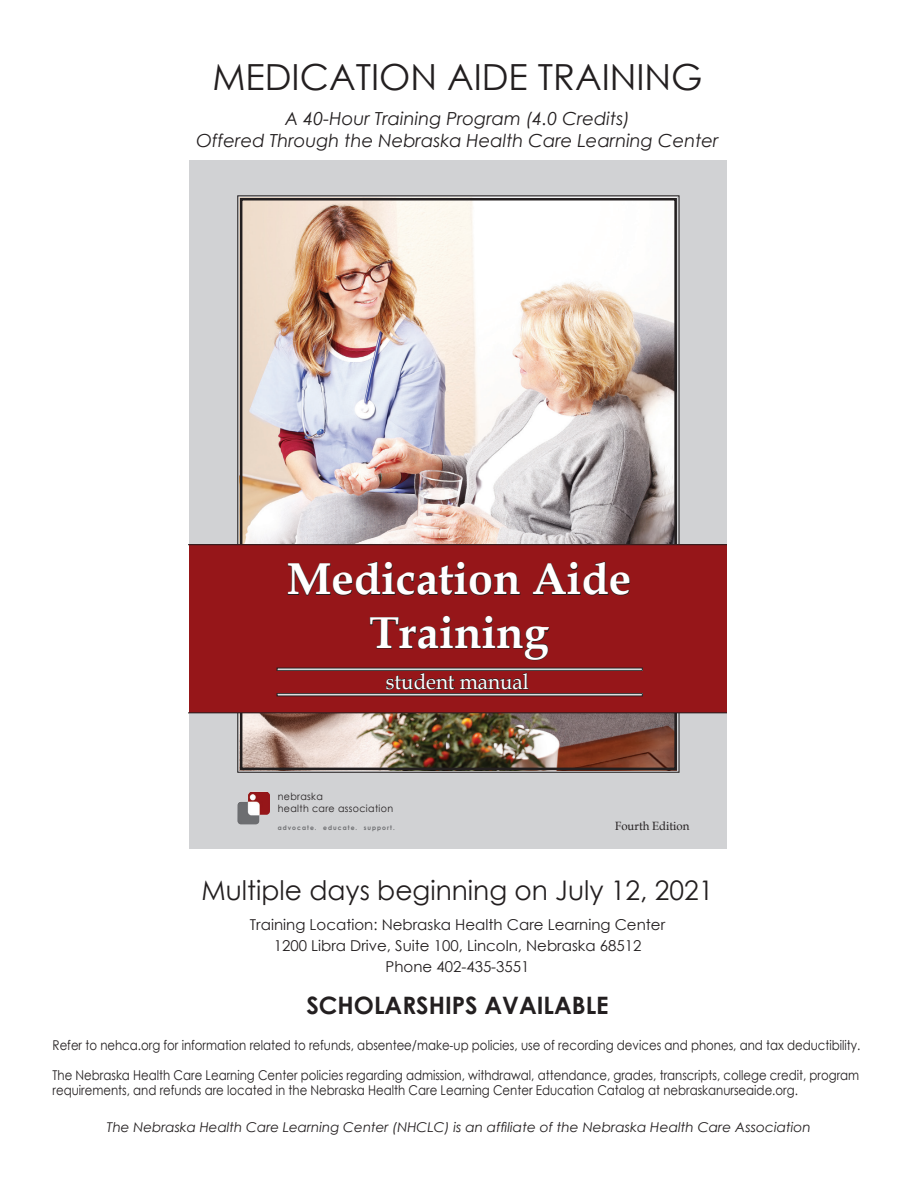
<style>
.page{position:relative;width:918px;height:1188px;background:#fff}
.page>*{position:absolute;margin:0;border:0;box-sizing:border-box;transform-origin:0 0}
.t1{font:700 44.7px/53.6px "Book Antiqua";color:#fff;text-align:center}
.Subhead_4{font:36px "Century Gothic";color:#231f20}
.Subhead_1{font:27px "Century Gothic";color:#231f20}
.Subhead_3{font:700 24px "Century Gothic";color:#231f20}
.t2{font:21.6px "Book Antiqua";color:#fff;scale:.95 1}
.Subhead_4-2{font:italic 18px "Century Gothic";color:#231f20}
.Subhead_3-2{font:15px "Century Gothic";color:#231f20}
.Body_text_11{font:13.5px/15px "Century Gothic";color:#231f20;scale:.87 1}
.Body_text{font:italic 13.5px "Century Gothic";color:#231f20}
.t3{font:12px "Book Antiqua";color:#231f20;scale:.95 1}
.t4{font:9.9px/12px "Century Gothic";letter-spacing:.035em;color:#231f20;scale:.95 1}
.t5{font:700 6.45px "Century Gothic";letter-spacing:.17em;color:#6d6e71;scale:.95 1}
</style>
<div class="page">
<div style="left:189px;top:160px;width:537px;height:688px;background:#d1d2d4"></div>
<img style="left:237px;top:195px;width:443px;height:578px">
<div style="left:240px;top:198px;width:437px;height:572px;border:3px solid #231f20"></div>
<div style="left:189px;top:545px;width:537px;height:168px;background:#961619"></div>
<svg style="left:288px;top:483px;width:342px;height:178px"></svg>
<svg style="left:386px;top:673px;width:143px;height:17px"></svg>
<img style="left:237px;top:792px;width:33px;height:32px">
<hr style="left:189px;top:712px;width:537px;height:1px;background:#231f20">
<hr style="left:189px;top:544px;width:537px;height:1px;background:#231f20">
<p class="Subhead_4" style="left:212px;top:52px;width:492px">MEDICATION AIDE TRAINING</p>
<p class="Subhead_4-2" style="left:285px;top:106px;width:346px">A 40-Hour Training Program (4.0 Credits)</p>
<p class="Subhead_4-2" style="left:197px;top:127px;width:523px">Offered Through the Nebraska Health Care Learning Center</p>
<p class="t1" style="left:287px;top:552px;width:346px">Medication Aide<br>Training</p>
<p class="t2" style="left:386px;top:667px;width:152px">student manual</p>
<p class="t4" style="left:278px;top:790px;width:123px">nebraska<br>health care association</p>
<p class="t5" style="left:278px;top:823px;width:125px">advocate. educate. support.</p>
<p class="t3" style="left:615px;top:817px;width:80px">Fourth Edition</p>
<p class="Subhead_1" style="left:202px;top:871px;width:514px">Multiple days beginning on July 12, 2021</p>
<p class="Subhead_3-2" style="left:250px;top:914px;width:417px">Training Location: Nebraska Health Care Learning Center</p>
<p class="Subhead_3-2" style="left:274px;top:935px;width:369px">1200 Libra Drive, Suite 100, Lincoln, Nebraska 68512</p>
<p class="Subhead_3-2" style="left:386px;top:956px;width:145px">Phone 402-435-3551</p>
<p class="Subhead_3" style="left:306px;top:987px;width:304px">SCHOLARSHIPS AVAILABLE</p>
<p class="Body_text_11" style="left:53px;top:1037px;width:930px">Refer to nehca.org for information related to refunds, absentee/make-up policies, use of recording devices and phones, and tax deductibility.</p>
<p class="Body_text_11" style="left:53px;top:1067px;width:929px">The Nebraska Health Care Learning Center policies regarding admission, withdrawal, attendance, grades, transcripts, college credit, program requirements, and refunds are located in the Nebraska Health Care Learning Center Education Catalog at nebraskanurseaide.org.</p>
<p class="Body_text" style="left:107px;top:1117px;width:706px">The Nebraska Health Care Learning Center (NHCLC) is an affiliate of the Nebraska Health Care Association</p>
</div>
